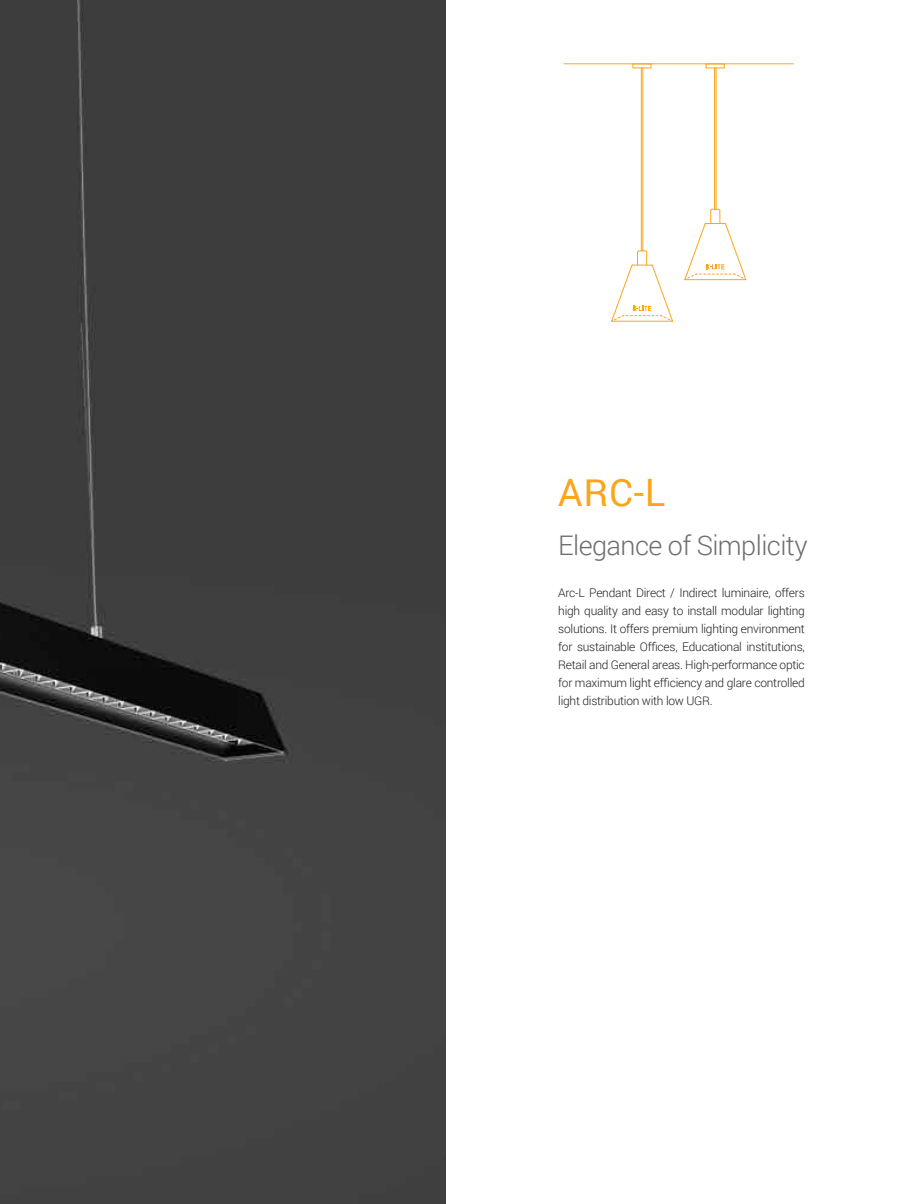
<style>
.page{position:relative;width:915px;height:1204px;background:#fff}
.page>*{position:absolute;margin:0;border:0;box-sizing:border-box;transform-origin:0 0}
.t1{font:37.65px "Roboto";color:#faa61a}
.t2{font:300 27px "Roboto";letter-spacing:-.02em;color:#6d6e71}
.t3{font:300 12px/18px "Roboto";letter-spacing:-.02em;color:#231f20;text-align:justify}
</style>
<div class="page">
<hr style="left:564px;top:63px;width:229px;height:1px;background:#faa61a">
<hr style="left:640px;top:68px;width:1px;height:183px;background:#faa61a">
<hr style="left:642px;top:68px;width:1px;height:183px;background:#faa61a">
<hr style="left:714px;top:68px;width:1px;height:141px;background:#faa61a">
<hr style="left:715px;top:68px;width:1px;height:141px;background:#faa61a">
<img style="left:0;top:0;width:445px;height:1203px">
<svg style="left:611px;top:250px;width:62px;height:72px"></svg>
<svg style="left:684px;top:209px;width:62px;height:71px"></svg>
<p class="t1" style="left:558px;top:466px;width:108px">ARC-L</p>
<p class="t2" style="left:558px;top:526px;width:251px">Elegance of Simplicity</p>
<p class="t3" style="left:558px;top:583px;width:248px">Arc-L Pendant Direct / Indirect luminaire, offers high quality and easy to install modular lighting solutions. It offers premium lighting environment for sustainable Offices, Educational institutions, Retail and General areas. High-performance optic for maximum light efficiency and glare controlled light distribution with low UGR.</p>
</div>
